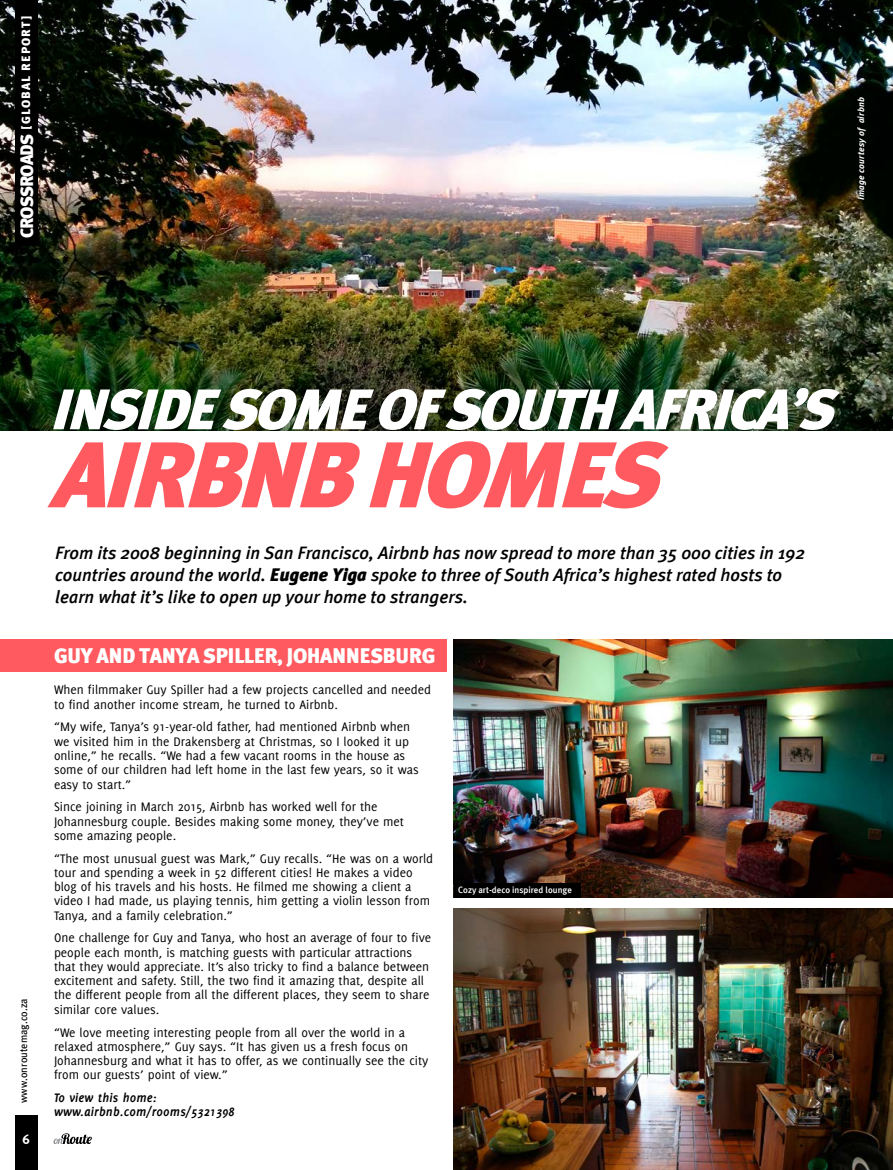
<style>
.page{position:relative;width:893px;height:1170px;background:#fff}
.page>*{position:absolute;margin:0;border:0;box-sizing:border-box;transform-origin:0 0}
.t1{font:italic 900 93.15px "Meta Plus";color:#ff5a5f}
.t2{font:italic 900 57px "Meta Plus";color:#fff}
.t3{font:900 21px "Meta Plus";letter-spacing:-.025em;color:#fff}
.t4{font:italic 500 18px/21.6px "Meta Plus";color:#000}
.t5{font:13.5px/14.2px "Delicious";color:#000}
.t6{font:italic 700 13.5px/14.2px "Delicious";letter-spacing:.01em;color:#000}
.t7{font:13.5px "Meta Plus Bold Caps";color:#fff}
.t8{font:900 12px "Meta Plus";letter-spacing:.1em;color:#fff}
.t9{font:10.5px "Meta Plus";color:#000}
.t10{font:500 9px "Meta Plus";color:#fff}
.t11{font:italic 700 9px "Meta Plus";letter-spacing:.025em;color:#fff}
.s1{font-size:18px}
.s2{font-weight:900}
</style>
<div class="page">
<img style="left:454px;top:639px;width:439px;height:258px">
<div style="left:454px;top:882px;width:126px;height:15px;background:#000"></div>
<img style="left:0;top:0;width:893px;height:430px">
<div style="left:16px;top:507px;width:827px;height:138px;background:#fff"></div>
<img style="left:454px;top:908px;width:439px;height:261px">
<div style="left:15px;top:1115px;width:22px;height:54px;background:#000"></div>
<svg style="left:53px;top:1133px;width:39px;height:10px"></svg>
<div style="left:0;top:639px;width:446px;height:33px;background:#ff5a5f"></div>
<div style="left:15px;top:0;width:23px;height:245px;background:#000"></div>
<p class="t8" style="left:19px;top:238px;width:223px;rotate:-90deg"><span class="s1">CROSSROADS</span> [GLOBAL REPORT]</p>
<p class="t11" style="left:856px;top:200px;width:105px;rotate:-90deg">Image courtesy of airbnb</p>
<p class="t9" style="left:17px;top:1102px;width:106px;rotate:-90deg">www.onroutemag.co.za</p>
<p class="t7" style="left:22px;top:1131px;width:9px">6</p>
<h2 class="t2" style="left:49px;top:376px;width:803px">INSIDESOMEOFSOUTHAFRICA’S</h2>
<h1 class="t1" style="left:49px;top:420px;width:639px">AIRBNBHOMES</h1>
<p class="t4" style="left:55px;top:542px;width:751px">From its 2008 beginning in San Francisco, Airbnb has now spread to more than 35 000 cities in 192 countries around the world. <span class="s2">Eugene Yiga</span> spoke to three of South Africa’s highest rated hosts to learn what it’s like to open up your home to strangers.</p>
<h3 class="t3" style="left:54px;top:643px;width:383px">GUY AND TANYA SPILLER, JOHANNESBURG</h3>
<p class="t5" style="left:54px;top:682px;width:379px">When filmmaker Guy Spiller had a few projects cancelled and needed to find another income stream, he turned to Airbnb.</p>
<p class="t5" style="left:54px;top:719px;width:366px">“My wife, Tanya’s 91-year-old father, had mentioned Airbnb when we visited him in the Drakensberg at Christmas, so I looked it up online,” he recalls. “We had a few vacant rooms in the house as some of our children had left home in the last few years, so it was easy to start.”</p>
<p class="t5" style="left:54px;top:799px;width:351px">Since joining in March 2015, Airbnb has worked well for the<br>Johannesburg couple. Besides making some money, they’ve met some amazing people.</p>
<p class="t5" style="left:54px;top:850px;width:381px">“The most unusual guest was Mark,” Guy recalls. “He was on a world tour and spending a week in 52 different cities! He makes a video blog of his travels and his hosts. He filmed me showing a client a video I had made, us playing tennis, him getting a violin lesson from Tanya, and a family celebration.”</p>
<p class="t5" style="left:54px;top:930px;width:379px">One challenge for Guy and Tanya, who host an average of four to five people each month, is matching guests with particular attractions that they would appreciate. It’s also tricky to find a balance between excitement and safety. Still, the two find it amazing that, despite all the different people from all the different places, they seem to share similar core values.</p>
<p class="t5" style="left:54px;top:1024px;width:376px">“We love meeting interesting people from all over the world in a relaxed atmosphere,” Guy says. “It has given us a fresh focus on Johannesburg and what it has to offer, as we continually see the city from our guests’ point of view.”</p>
<p class="t6" style="left:54px;top:1090px;width:182px">To view this home: www.airbnb.com/rooms/5321398</p>
<p class="t10" style="left:458px;top:884px;width:115px">Cozy art-deco inspired lounge</p>
</div>
